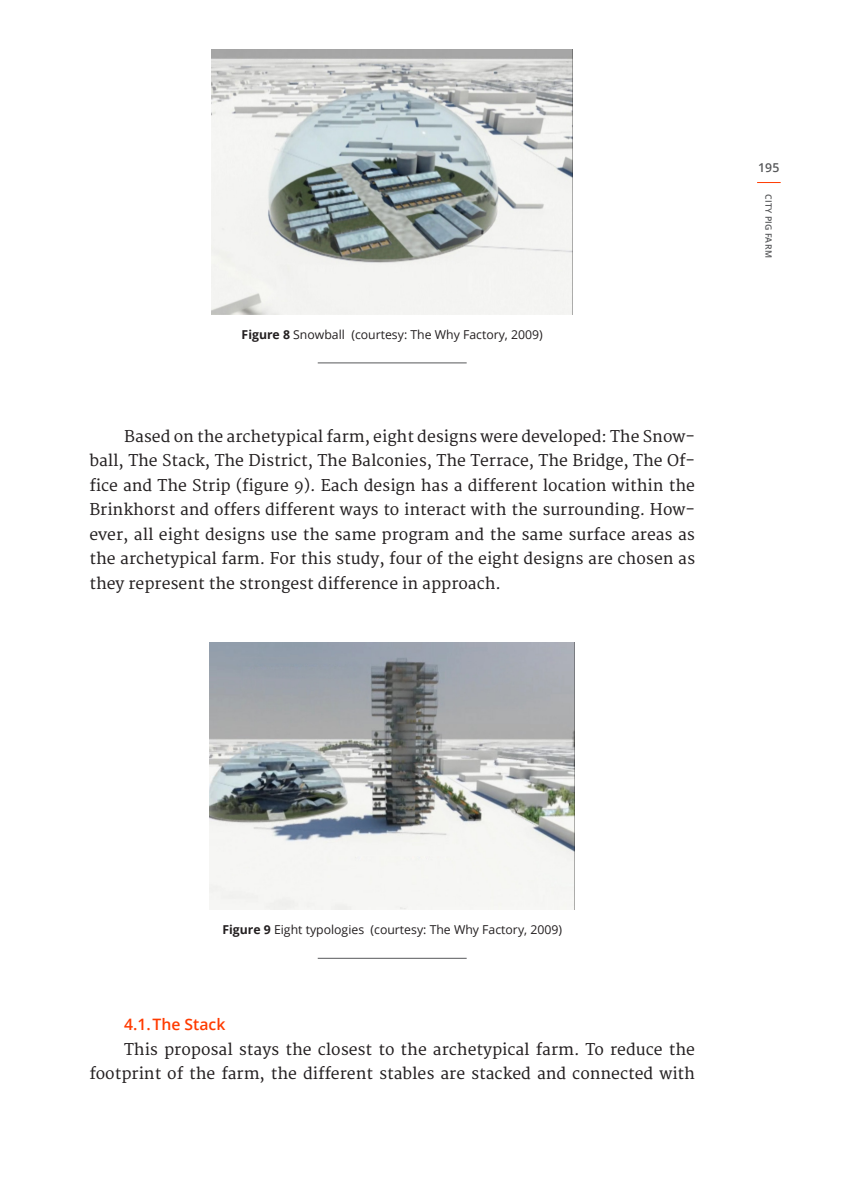
<style>
.page{position:relative;width:844px;height:1191px;background:#fff}
.page>*{position:absolute;margin:0;border:0;box-sizing:border-box;transform-origin:0 0}
.body_text_space_belo{font:15.75px/24.5px "Merriweather";color:#231f20;text-align:justify}
.sub_subhead{font:600 15.75px "Open Sans";color:#ff3b00}
.t1{font:12.25px "Open Sans";color:#231f20}
.t2{font:600 12.25px "Open Sans";color:#57585a}
.t3{font:600 8.75px "Open Sans";letter-spacing:.03em;color:#57585a}
.s1{font-weight:700}
</style>
<div class="page">
<svg style="left:757px;top:182px;width:23px;height:1px"></svg>
<img style="left:211px;top:50px;width:361px;height:264px">
<hr style="left:317px;top:362px;width:149px;height:1px;background:#57585a">
<img style="left:210px;top:642px;width:364px;height:267px">
<hr style="left:317px;top:958px;width:149px;height:1px;background:#57585a">
<p class="t1" style="left:241px;top:326px;width:302px"><span class="s1">Figure 8</span> Snowball (courtesy: The Why Factory, 2009)</p>
<p class="body_text_space_belo" style="left:89px;top:424px;width:607px;text-indent:35px">Based on the archetypical farm, eight designs were developed: The Snow&shy;ball, The Stack, The District, The Balconies, The Terrace, The Bridge, The Of&shy;fice and The Strip (figure 9). Each design has a different location within the Brinkhorst and offers different ways to interact with the surrounding. How&shy;ever, all eight designs use the same program and the same surface areas as the archetypical farm. For this study, four of the eight designs are chosen as they represent the strongest difference in approach.</p>
<p class="t2" style="left:758px;top:159px;width:23px">195</p>
<p class="t3" style="left:774px;top:194px;width:65px;rotate:90deg">CITY PIG FARM</p>
<p class="t1" style="left:222px;top:921px;width:341px"><span class="s1">Figure 9</span> Eight typologies (courtesy: The Why Factory, 2009)</p>
<p class="sub_subhead" style="left:124px;top:1013px;width:103px">4.1. The Stack</p>
<p class="body_text_space_belo" style="left:89px;top:1037px;width:607px;text-align:right">This proposal stays the closest to the archetypical farm. To reduce the footprint of the farm, the different stables are stacked and connected with</p>
</div>
